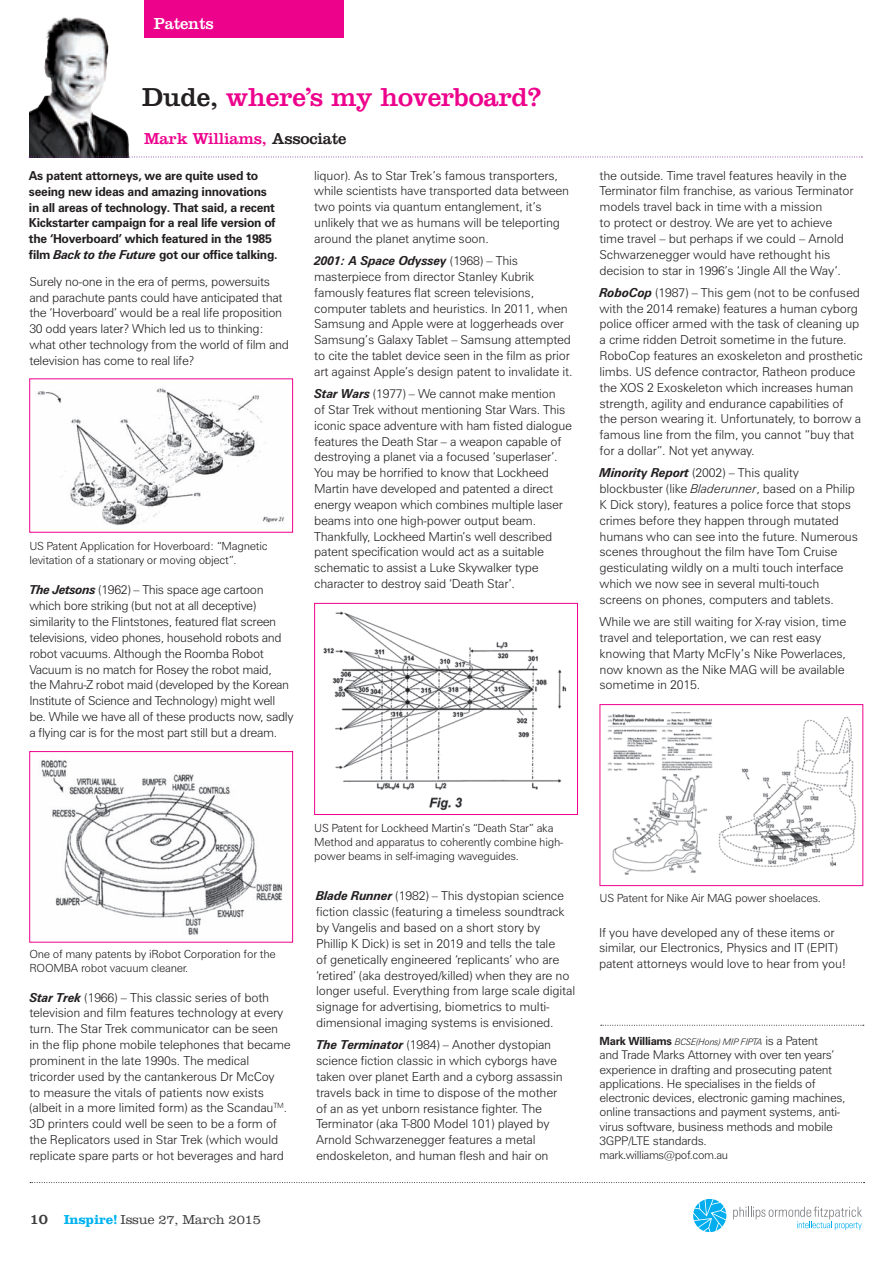
<style>
.page{position:relative;width:893px;height:1263px;background:#fff}
.page>*{position:absolute;margin:0;border:0;box-sizing:border-box;transform-origin:0 0}
.NEW_HEADLINE_A{font:27px "Clarendon";letter-spacing:-.01em;color:#ed028c}
._2_PAOLI_Feature_Tex{font:16.65px "Clarendon";letter-spacing:-.01em;color:#fff}
.NEW_BYLINE{font:16.5px "Clarendon";letter-spacing:-.01em;color:#ed028c}
.t1{font:300 13.5px "Clarendon";letter-spacing:-.01em;color:#3e3e3f}
.NEW_BODY{font:300 12.3px/15.9px "Zurich BT";letter-spacing:-.015em;color:#231f20}
.NEW_INTRO{font:300 12.3px/15.8px "Zurich BT";letter-spacing:-.025em;color:#231f20}
.NEW_INTRO-2{font:700 12.3px/15.8px "Zurich BT";letter-spacing:-.025em;color:#231f20}
.NEW_AUTHOR_BIO{font:300 12px/14.2px "Zurich BT";letter-spacing:-.025em;color:#231f20}
.NEW_BODY-2{font:300 11.25px/14.2px "Zurich BT";letter-spacing:-.02em;color:#231f20}
.NEW_AUTHOR_BIO-2{font:300 11.25px "Zurich BT";letter-spacing:-.035em;color:#231f20}
.NEW_AUTHOR_BIO-3{font:italic 300 9px "Zurich BT";letter-spacing:-.025em;color:#231f20}
.s1{color:#231f20}
.s2{font-style:italic}
.s3{font-weight:700;font-style:italic}
.s4{font-weight:400;font-size:15px}
.s5{font-weight:700;color:#00b3ef}
.s6{font-weight:700;font-style:normal;font-size:11.25px}
.s7{font-style:normal;font-size:12px}
</style>
<div class="page">
<svg style="left:693px;top:1199px;width:33px;height:33px"></svg>
<svg style="left:733px;top:1206px;width:129px;height:24px"></svg>
<svg style="left:30px;top:1182px;width:835px;height:1px"></svg>
<svg style="left:601px;top:1025px;width:263px;height:1px"></svg>
<img style="left:607px;top:712px;width:249px;height:163px">
<div style="left:600px;top:704px;width:263px;height:182px;border:1px solid #ed028c"></div>
<img style="left:29px;top:17px;width:119px;height:140px">
<div style="left:144px;top:0;width:199px;height:37px;background:#ed028c"></div>
<img style="left:37px;top:388px;width:247px;height:137px">
<div style="left:29px;top:378px;width:264px;height:155px;border:1px solid #ed028c"></div>
<img style="left:40px;top:760px;width:243px;height:176px">
<div style="left:29px;top:751px;width:264px;height:191px;border:1px solid #ed028c"></div>
<img style="left:323px;top:611px;width:244px;height:200px">
<div style="left:314px;top:603px;width:264px;height:212px;border:1px solid #ed028c"></div>
<svg style="left:29px;top:157px;width:833px;height:1px"></svg>
<p class="_2_PAOLI_Feature_Tex" style="left:154px;top:13px;width:61px">Patents</p>
<p class="NEW_HEADLINE_A" style="left:142px;top:82px;width:401px"><span class="s1">Dude,</span> where’s my hoverboard?</p>
<p class="NEW_BYLINE" style="left:144px;top:129px;width:204px">Mark Williams, <span class="s1">Associate</span></p>
<p class="NEW_INTRO-2" style="left:29px;top:168px;width:250px">As patent attorneys, we are quite used to seeing new ideas and amazing innovations in all areas of technology. That said, a recent Kickstarter campaign for a real life version of the ‘Hoverboard’ which featured in the 1985 film <span class="s2">Back to the Future</span> got our office talking.</p>
<p class="NEW_BODY" style="left:314px;top:167px;width:256px">liquor). As to Star Trek’s famous transporters, while scientists have transported data between two points via quantum entanglement, it’s unlikely that we as humans will be teleporting around the planet anytime soon.</p>
<p class="NEW_BODY" style="left:314px;top:253px;width:260px"><span class="s3">2001: A Space Odyssey</span> (1968) – This masterpiece from director Stanley Kubrik famously features flat screen televisions, computer tablets and heuristics. In 2011, when Samsung and Apple were at loggerheads over Samsung’s Galaxy Tablet – Samsung attempted to cite the tablet device seen in the film as prior art against Apple’s design patent to invalidate it.</p>
<p class="NEW_BODY" style="left:314px;top:386px;width:259px"><span class="s3">Star Wars</span> (1977) – We cannot make mention<br>of Star Trek without mentioning Star Wars. This iconic space adventure with ham fisted dialogue features the Death Star – a weapon capable of destroying a planet via a focused ‘superlaser’.<br>You may be horrified to know that Lockheed Martin have developed and patented a direct energy weapon which combines multiple laser beams into one high-power output beam.<br>Thankfully, Lockheed Martin’s well described patent specification would act as a suitable schematic to assist a Luke Skywalker type character to destroy said ‘Death Star’.</p>
<p class="NEW_INTRO" style="left:29px;top:273px;width:261px">Surely no-one in the era of perms, powersuits and parachute pants could have anticipated that the ‘Hoverboard’ would be a real life proposition 30 odd years later? Which led us to thinking: what other technology from the world of film and television has come to real life?</p>
<p class="NEW_BODY-2" style="left:29px;top:538px;width:240px">US Patent Application for Hoverboard: “Magnetic levitation of a stationary or moving object”.</p>
<p class="NEW_BODY" style="left:29px;top:582px;width:266px"><span class="s3">The Jetsons</span> (1962) – This space age cartoon which bore striking (but not at all deceptive) similarity to the Flintstones, featured flat screen televisions, video phones, household robots and robot vacuums. Although the Roomba Robot Vacuum is no match for Rosey the robot maid,<br>the Mahru-Z robot maid (developed by the Korean Institute of Science and Technology) might well be. While we have all of these products now, sadly a flying car is for the most part still but a dream.</p>
<p class="NEW_BODY" style="left:600px;top:167px;width:256px">the outside. Time travel features heavily in the Terminator film franchise, as various Terminator models travel back in time with a mission<br>to protect or destroy. We are yet to achieve time travel – but perhaps if we could – Arnold Schwarzenegger would have rethought his decision to star in 1996’s ‘Jingle All the Way’.</p>
<p class="NEW_BODY" style="left:600px;top:284px;width:265px"><span class="s3">RoboCop</span> (1987) – This gem (not to be confused with the 2014 remake) features a human cyborg police officer armed with the task of cleaning up a crime ridden Detroit sometime in the future.<br>RoboCop features an exoskeleton and prosthetic limbs. US defence contractor, Ratheon produce the XOS 2 Exoskeleton which increases human strength, agility and endurance capabilities of the person wearing it. Unfortunately, to borrow a famous line from the film, you cannot “buy that for a dollar”. Not yet anyway.</p>
<p class="NEW_BODY" style="left:600px;top:465px;width:260px"><span class="s3">Minority Report</span> (2002) – This quality blockbuster (like <span class="s2">Bladerunner</span>, based on a Philip K Dick story), features a police force that stops crimes before they happen through mutated humans who can see into the future. Numerous scenes throughout the film have Tom Cruise gesticulating wildly on a multi touch interface which we now see in several multi-touch screens on phones, computers and tablets.</p>
<p class="NEW_BODY" style="left:600px;top:614px;width:248px">While we are still waiting for X-ray vision, time travel and teleportation, we can rest easy knowing that Marty McFly’s Nike Powerlaces, now known as the Nike MAG will be available sometime in 2015.</p>
<p class="NEW_BODY-2" style="left:29px;top:947px;width:248px">One of many patents by iRobot Corporation for the<br>ROOMBA robot vacuum cleaner.</p>
<p class="NEW_BODY" style="left:29px;top:989px;width:263px"><span class="s3">Star Trek</span> (1966) – This classic series of both television and film features technology at every turn. The Star Trek communicator can be seen in the flip phone mobile telephones that became prominent in the late 1990s. The medical tricorder used by the cantankerous Dr McCoy<br>to measure the vitals of patients now exists (albeit in a more limited form) as the Scandau<sup>TM</sup>.<br>3D printers could well be seen to be a form of the Replicators used in Star Trek (which would replicate spare parts or hot beverages and hard</p>
<p class="t1" style="left:30px;top:1211px;width:233px"><span class="s4">10</span> <span class="s5">Inspire!</span> Issue 27, March 2015</p>
<p class="NEW_BODY-2" style="left:314px;top:820px;width:251px">US Patent for Lockheed Martin’s “Death Star” aka<br>Method and apparatus to coherently combine high&shy;power beams in self-imaging waveguides.</p>
<p class="NEW_BODY" style="left:316px;top:888px;width:261px"><span class="s3">Blade Runner</span> (1982) – This dystopian science fiction classic (featuring a timeless soundtrack by Vangelis and based on a short story by Phillip K Dick) is set in 2019 and tells the tale<br>of genetically engineered ‘replicants’ who are ‘retired’ (aka destroyed/killed) when they are no longer useful. Everything from large scale digital signage for advertising, biometrics to multi&shy;dimensional imaging systems is envisioned.</p>
<p class="NEW_BODY" style="left:316px;top:1037px;width:248px"><span class="s3">The Terminator</span> (1984) – Another dystopian science fiction classic in which cyborgs have taken over planet Earth and a cyborg assassin travels back in time to dispose of the mother of an as yet unborn resistance fighter. The Terminator (aka T-800 Model 101) played by Arnold Schwarzenegger features a metal endoskeleton, and human flesh and hair on</p>
<p class="NEW_BODY-2" style="left:600px;top:891px;width:223px">US Patent for Nike Air MAG power shoelaces.</p>
<p class="NEW_BODY" style="left:599px;top:924px;width:249px">If you have developed any of these items or similar, our Electronics, Physics and IT (EPIT) patent attorneys would love to hear from you!</p>
<p class="NEW_AUTHOR_BIO-3" style="left:600px;top:1036px;width:220px"><span class="s6">Mark Williams</span> BCSE(Hons) MIP FIPTA <span class="s7">is a Patent</span></p>
<p class="NEW_AUTHOR_BIO" style="left:600px;top:1048px;width:247px">and Trade Marks Attorney with over ten years’ experience in drafting and prosecuting patent applications. He specialises in the fields of electronic devices, electronic gaming machines, online transactions and payment systems, anti&shy;virus software, business methods and mobile 3GPP/LTE standards.</p>
<p class="NEW_AUTHOR_BIO-2" style="left:600px;top:1148px;width:130px">mark.williams@pof.com.au</p>
</div>
